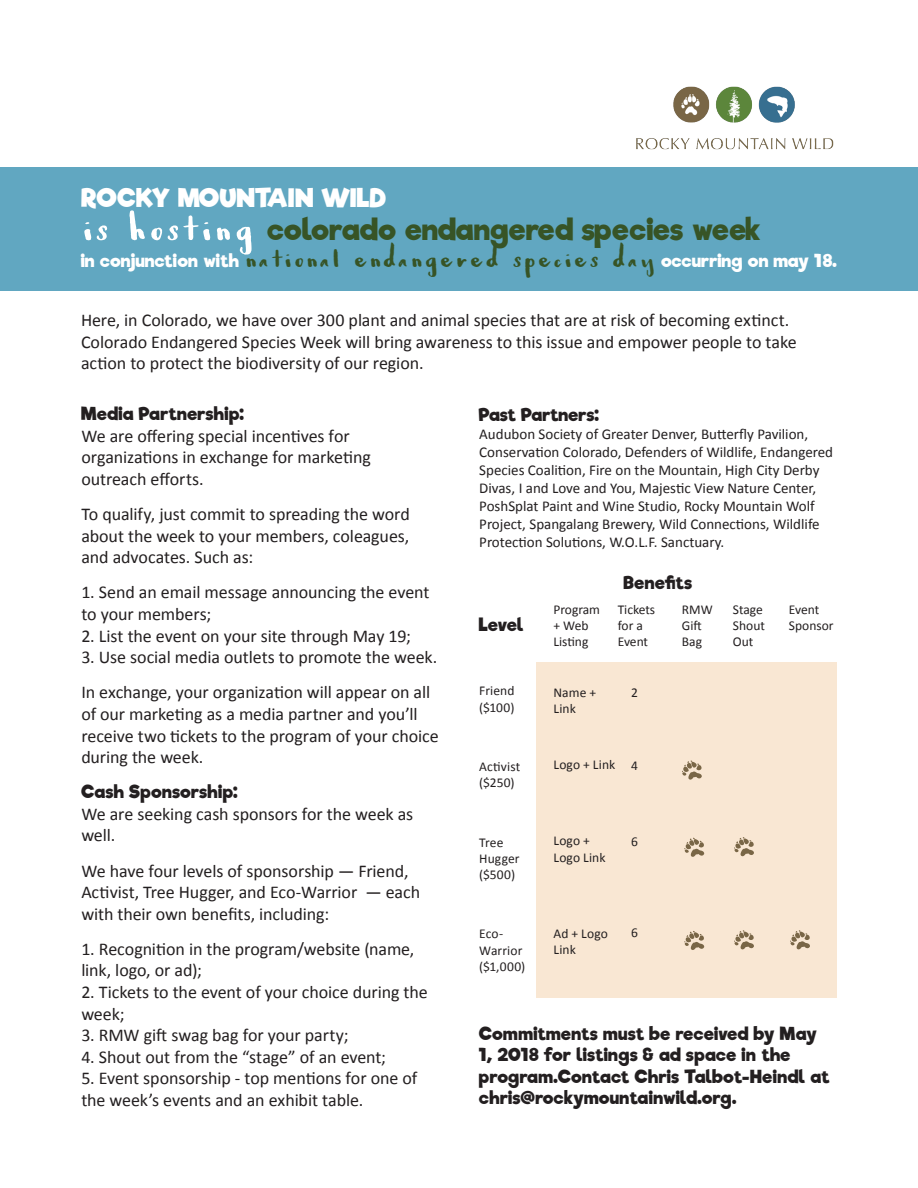
<style>
.page{position:relative;width:918px;height:1188px;background:#fff}
.page>*{position:absolute;margin:0;border:0;box-sizing:border-box;transform-origin:0 0}
.t1{font:69px "babyfox";color:#fff}
.t2{font:48px "babyfox";color:#375426}
.t3{font:30px "Riffic";color:#375426}
.t4{font:25.5px "Riffic";color:#fff}
.t5{font:18px/21.6px "Calibri";letter-spacing:-.005em;color:#231f20}
.t6{font:18px/21.6px "Riffic";letter-spacing:.01em;color:#231f20}
.t7{font:18px "Riffic";letter-spacing:.005em;color:#fff}
.t8{font:15px/18px "Calibri";color:#231f20}
.t9{font:13.5px/16.2px "Calibri";color:#231f20}
</style>
<div class="page">
<div style="left:537px;top:662px;width:300px;height:336px;background:#f9e7d3"></div>
<div style="left:0;top:168px;width:918px;height:123px;background:#61a7c1"></div>
<img style="left:636px;top:86px;width:198px;height:64px">
<svg style="left:682px;top:760px;width:20px;height:20px"></svg>
<svg style="left:684px;top:838px;width:20px;height:19px"></svg>
<svg style="left:684px;top:931px;width:20px;height:19px"></svg>
<svg style="left:734px;top:837px;width:20px;height:20px"></svg>
<svg style="left:734px;top:930px;width:20px;height:20px"></svg>
<svg style="left:790px;top:930px;width:20px;height:20px"></svg>
<h3 class="t4" style="left:81px;top:182px;width:307px">ROCKY MOUNTAIN WILD</h3>
<h1 class="t1" style="left:81px;top:192px;width:175px">IS hosting</h1>
<h3 class="t3" style="left:267px;top:211px;width:495px">colorado endangered species week</h3>
<p class="t7" style="left:81px;top:250px;width:160px">in conjunction with</p>
<h2 class="t2" style="left:244px;top:234px;width:413px">national endangered species day</h2>
<p class="t7" style="left:661px;top:250px;width:177px">occurring on may 18.</p>
<p class="t5" style="left:81px;top:310px;width:717px">Here, in Colorado, we have over 300 plant and animal species that are at risk of becoming extinct.<br>Colorado Endangered Species Week will bring awareness to this issue and empower people to take action to protect the biodiversity of our region.</p>
<p class="t6" style="left:81px;top:403px;width:164px">Media Partnership:</p>
<p class="t5" style="left:81px;top:425px;width:291px">We are offering special incentives for organizations in exchange for marketing outreach efforts.</p>
<p class="t5" style="left:81px;top:503px;width:330px;text-align:justify">To qualify, just commit to spreading the word about the week to your members, coleagues, and advocates. Such as:</p>
<p class="t5" style="left:81px;top:582px;width:350px">1. Send an email message announcing the event to your members;</p>
<p class="t5" style="left:81px;top:625px;width:331px">2. List the event on your site through May 19;</p>
<p class="t5" style="left:81px;top:640px;width:357px;line-height:35.1px">3. Use social media outlets to promote the week.<br>In exchange, your organization will appear on all</p>
<p class="t5" style="left:81px;top:703px;width:359px">of our marketing as a media partner and you’ll receive two tickets to the program of your choice during the week.</p>
<p class="t6" style="left:81px;top:781px;width:158px">Cash Sponsorship:</p>
<p class="t5" style="left:81px;top:803px;width:333px">We are seeking cash sponsors for the week as well.</p>
<p class="t5" style="left:81px;top:860px;width:340px">We have four levels of sponsorship — Friend,<br>Activist, Tree Hugger, and Eco-Warrior — each with their own benefits, including:</p>
<p class="t5" style="left:81px;top:938px;width:334px">1. Recognition in the program/website (name, link, logo, or ad);</p>
<p class="t5" style="left:81px;top:981px;width:348px">2. Tickets to the event of your choice during the week;</p>
<p class="t5" style="left:81px;top:1025px;width:269px">3. RMW gift swag bag for your party;</p>
<p class="t5" style="left:81px;top:1046px;width:306px">4. Shout out from the “stage” of an event;</p>
<p class="t5" style="left:81px;top:1068px;width:338px">5. Event sponsorship - top mentions for one of the week’s events and an exhibit table.</p>
<p class="t6" style="left:479px;top:404px;width:121px">Past Partners:</p>
<p class="t8" style="left:479px;top:425px;width:355px">Audubon Society of Greater Denver, Butterfly Pavilion, Conservation Colorado, Defenders of Wildlife, Endangered Species Coalition, Fire on the Mountain, High City Derby Divas, I and Love and You, Majestic View Nature Center, PoshSplat Paint and Wine Studio, Rocky Mountain Wolf Project, Spangalang Brewery, Wild Connections, Wildlife Protection Solutions, W.O.L.F. Sanctuary.</p>
<p class="t6" style="left:624px;top:571px;width:70px">Benefits</p>
<p class="t6" style="left:479px;top:614px;width:46px">Level</p>
<p class="t9" style="left:554px;top:601px;width:48px">Program + Web<br>Listing</p>
<p class="t9" style="left:618px;top:601px;width:39px">Tickets for a<br>Event</p>
<p class="t9" style="left:682px;top:601px;width:32px">RMW<br>Gift<br>Bag</p>
<p class="t9" style="left:789px;top:601px;width:46px">Event<br>Sponsor</p>
<p class="t9" style="left:733px;top:601px;width:34px">Stage<br>Shout<br>Out</p>
<p class="t9" style="left:479px;top:683px;width:37px">Friend ($100)</p>
<p class="t9" style="left:554px;top:684px;width:44px">Name +<br>Link</p>
<p class="t9" style="left:631px;top:684px;width:8px">2</p>
<p class="t9" style="left:479px;top:759px;width:43px">Activist ($250)</p>
<p class="t9" style="left:554px;top:756px;width:63px">Logo + Link</p>
<p class="t9" style="left:631px;top:757px;width:8px">4</p>
<p class="t9" style="left:479px;top:834px;width:42px">Tree<br>Hugger ($500)</p>
<p class="t9" style="left:554px;top:833px;width:54px">Logo +<br>Logo Link</p>
<p class="t9" style="left:631px;top:834px;width:8px">6</p>
<p class="t9" style="left:479px;top:926px;width:47px">Eco-<br>Warrior ($1,000)</p>
<p class="t9" style="left:554px;top:926px;width:56px">Ad + Logo<br>Link</p>
<p class="t9" style="left:631px;top:925px;width:8px">6</p>
<p class="t6" style="left:479px;top:1023px;width:352px">Commitments must be received by May 1, 2018 for listings &amp; ad space in the program.Contact Chris Talbot-Heindl at chris@rockymountainwild.org.</p>
</div>
